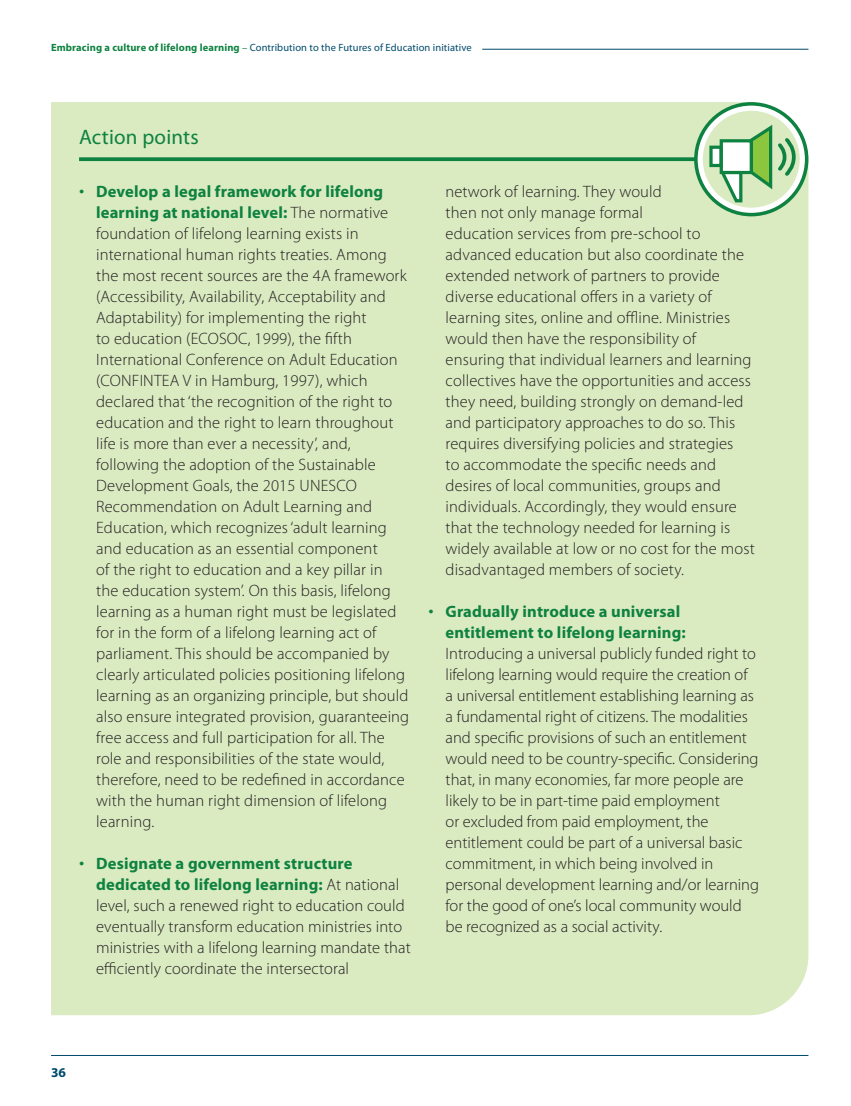
<style>
.page{position:relative;width:851px;height:1106px;background:#fff}
.page>*{position:absolute;margin:0;border:0;box-sizing:border-box;transform-origin:0 0}
.t1{font:21px "Myriad Pro";letter-spacing:.01em;color:#0e8240}
.t2{font:300 16.5px/21px "Myriad Pro";letter-spacing:.01em;color:#231f20}
.t3{font:700 16.5px/21px "Myriad Pro";letter-spacing:.01em;color:#0e8240}
.t4{font:700 13.5px "Myriad Pro";color:#004b6c}
.t5{font:10.5px "Myriad Pro";letter-spacing:.01em;color:#004b6c}
.s1{font-weight:700;color:#0e8240}
.s2{color:#0e8240}
.s3{font-size:21px;color:#0e8240}
.s4{font-weight:300;font-size:21px}
</style>
<div class="page">
<hr style="left:482px;top:49px;width:326px;height:1px;background:#004b6c">
<hr style="left:51px;top:1055px;width:757px;height:1px;background:#004b6c">
<div style="left:51px;top:102px;width:757px;height:913px;background:#daeac1"></div>
<svg style="left:79px;top:157px;width:615px;height:4px;background:#1e8a4a"></svg>
<svg style="left:695px;top:104px;width:111px;height:111px"></svg>
<div style="left:694px;top:102px;width:114px;height:114px;border:4px solid #0e8240;border-radius:50%"></div>
<div style="left:702px;top:111px;width:97px;height:97px;background:#daeac1;border-radius:50%"></div>
<svg style="left:718px;top:122px;width:79px;height:82px"></svg>
<div style="left:719px;top:139px;width:33px;height:35px;background:#fff;border:3px solid #0e8240"></div>
<div style="left:709px;top:146px;width:13px;height:21px;background:#fff;border:3px solid #0e8240"></div>
<p class="t5" style="left:51px;top:41px;width:422px"><span class="s1">Embracing a culture of lifelong learning</span> <span class="s2">–</span> Contribution to the Futures of Education initiative</p>
<p class="t1" style="left:79px;top:124px;width:121px">Action points</p>
<p class="t2" style="left:96px;top:181px;width:314px;text-indent:-17px"><span class="s3">•</span> <span class="s1">Develop a legal framework for lifelong learning at national level:</span> The normative foundation of lifelong learning exists in international human rights treaties. Among the most recent sources are the 4A framework (Accessibility, Availability, Acceptability and Adaptability) for implementing the right<br>to education (ECOSOC, 1999), the fifth International Conference on Adult Education (CONFINTEA V in Hamburg, 1997), which declared that ‘the recognition of the right to education and the right to learn throughout life is more than ever a necessity’, and, following the adoption of the Sustainable Development Goals, the 2015 UNESCO Recommendation on Adult Learning and Education, which recognizes ‘adult learning and education as an essential component<br>of the right to education and a key pillar in<br>the education system’. On this basis, lifelong learning as a human right must be legislated for in the form of a lifelong learning act of parliament. This should be accompanied by clearly articulated policies positioning lifelong learning as an organizing principle, but should also ensure integrated provision, guaranteeing free access and full participation for all. The role and responsibilities of the state would, therefore, need to be redefined in accordance with the human right dimension of lifelong learning.</p>
<p class="t2" style="left:96px;top:853px;width:316px;text-indent:-17px"><span class="s3">•</span> <span class="s1">Designate a government structure dedicated to lifelong learning:</span> At national level, such a renewed right to education could eventually transform education ministries into ministries with a lifelong learning mandate that efficiently coordinate the intersectoral</p>
<p class="t2" style="left:445px;top:181px;width:311px">network of learning. They would<br>then not only manage formal<br>education services from pre-school to advanced education but also coordinate the extended network of partners to provide diverse educational offers in a variety of learning sites, online and offline. Ministries would then have the responsibility of ensuring that individual learners and learning collectives have the opportunities and access they need, building strongly on demand-led and participatory approaches to do so. This requires diversifying policies and strategies<br>to accommodate the specific needs and desires of local communities, groups and individuals. Accordingly, they would ensure that the technology needed for learning is widely available at low or no cost for the most disadvantaged members of society.</p>
<p class="t3" style="left:445px;top:600px;width:242px;text-indent:-17px"><span class="s4">•</span> Gradually introduce a universal entitlement to lifelong learning:</p>
<p class="t2" style="left:445px;top:643px;width:315px">Introducing a universal publicly funded right to lifelong learning would require the creation of a universal entitlement establishing learning as a fundamental right of citizens. The modalities and specific provisions of such an entitlement would need to be country-specific. Considering that, in many economies, far more people are likely to be in part-time paid employment<br>or excluded from paid employment, the entitlement could be part of a universal basic commitment, in which being involved in personal development learning and/or learning for the good of one’s local community would be recognized as a social activity.</p>
<p class="t4" style="left:51px;top:1063px;width:17px">36</p>
</div>
